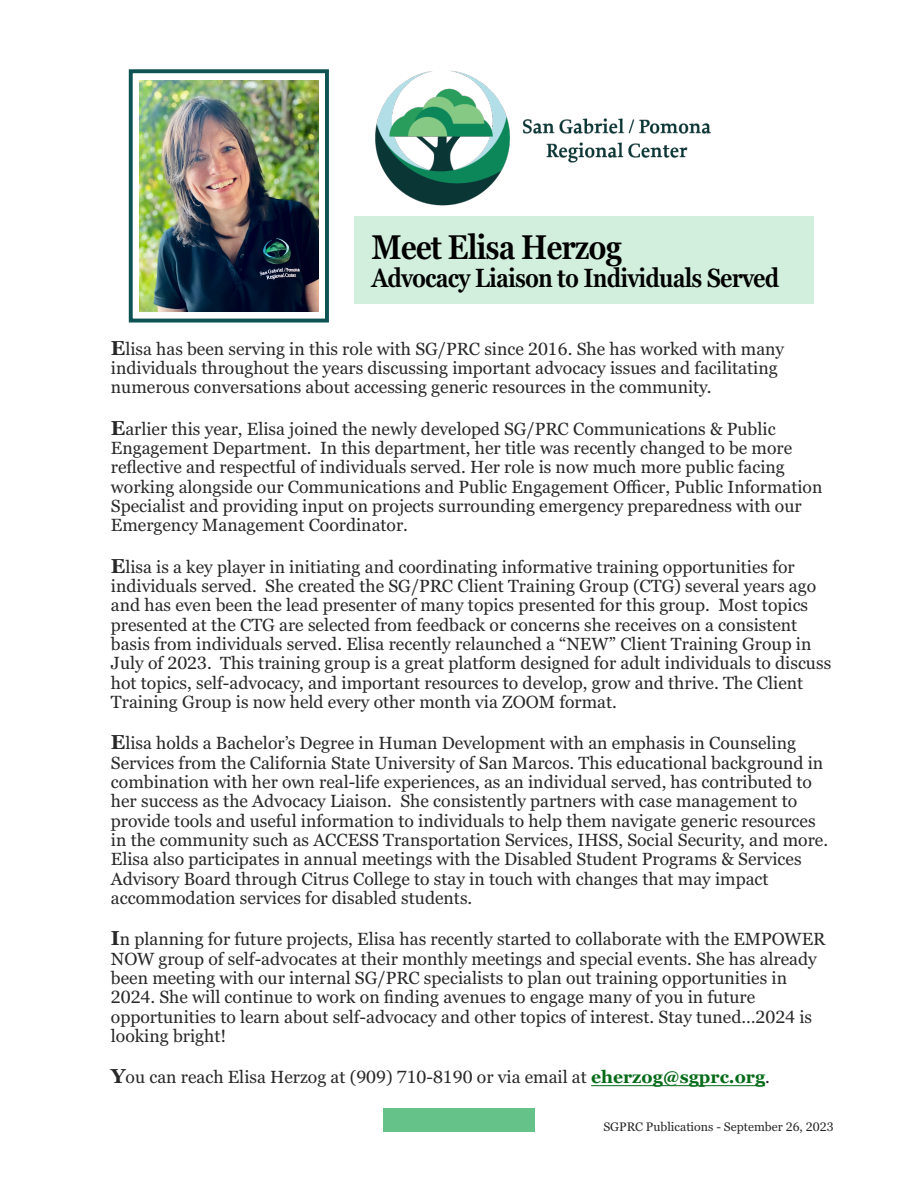
<style>
.page{position:relative;width:918px;height:1188px;background:#fff}
.page>*{position:absolute;margin:0;border:0;box-sizing:border-box;transform-origin:0 0}
.t1{font:600 condensed 34.2px "Georgia Pro";letter-spacing:-.035em;color:#000}
.t2{font:600 condensed 26.25px "Georgia Pro";letter-spacing:-.035em;color:#000}
.t3{font:17.55px/19.4px "Georgia Pro";color:rgb(34 34 34/.97)}
.t4{font:12.3px "Georgia Pro";color:rgb(34 34 34/.97)}
.s1{font-weight:700;font-size:20.1px}
.s2{font-size:17.7px}
.s3{font-weight:700;color:#066b18}
.s4{color:#222}
</style>
<div class="page">
<div style="left:355px;top:216px;width:459px;height:88px;background:#d2eedd"></div>
<hr style="left:591px;top:1085px;width:174px;height:1px;background:#066b18">
<div style="left:129px;top:69px;width:200px;height:254px;border:4px solid #0d5354"></div>
<img style="left:140px;top:80px;width:178px;height:232px">
<img style="left:375px;top:70px;width:336px;height:136px">
<div style="left:383px;top:1109px;width:152px;height:23px;background:#65c288"></div>
<h1 class="t1" style="left:371px;top:227px;width:252px">Meet Elisa Herzog</h1>
<h2 class="t2" style="left:371px;top:263px;width:409px">Advocacy Liaison to Individuals Served</h2>
<p class="t3" style="left:111px;top:339px;width:675px"><span class="s1">E</span>lisa has been serving in this role with SG/PRC since 2016. She has worked with many individuals throughout the years discussing important advocacy issues and facilitating numerous conversations about accessing generic resources in the community.</p>
<p class="t3" style="left:111px;top:420px;width:713px"><span class="s1">E</span>arlier this year, Elisa joined the newly developed SG/PRC Communications &amp; Public Engagement Department. In this department, her title was recently changed to be more reflective and respectful of individuals served. Her role is now much more public facing working alongside our Communications and Public Engagement Officer, Public Information Specialist and providing input on projects surrounding emergency preparedness with our Emergency Management Coordinator.</p>
<p class="t3" style="left:111px;top:558px;width:722px"><span class="s1">E</span>lisa is a key player in initiating and coordinating informative training opportunities for individuals served. She created the SG/PRC Client Training Group (CTG) several years ago and has even been the lead presenter of many topics presented for this group. Most topics presented at the CTG are selected from feedback or concerns she receives on a consistent basis from individuals served. Elisa recently relaunched a “NEW” Client Training Group in July of 2023. This training group is a great platform designed for adult individuals to discuss hot topics, self-advocacy, and important resources to develop, grow and thrive. The Client Training Group is now held every other month via ZOOM format.</p>
<p class="t3" style="left:111px;top:734px;width:719px"><span class="s1">E</span>lisa holds a Bachelor’s Degree in Human Development with an emphasis in Counseling Services from the California State University of San Marcos. This educational background in combination with her own real-life experiences, as an individual served, has contributed to her success as the Advocacy Liaison. She consistently partners with case management to provide tools and useful information to individuals to help them navigate generic resources in the community such as ACCESS Transportation Services, IHSS, Social Security, and more.<br>Elisa also participates in annual meetings with the Disabled Student Programs &amp; Services Advisory Board through Citrus College to stay in touch with changes that may impact accommodation services for disabled students.</p>
<p class="t3" style="left:111px;top:930px;width:716px"><span class="s1">I</span>n planning for future projects, Elisa has recently started to collaborate with the EMPOWER NOW group of self-advocates at their monthly meetings and special events. She has already been meeting with our internal SG/PRC specialists to plan out training opportunities in 2024. She will continue to work on finding avenues to engage many of you in future opportunities to learn about self-advocacy and other topics of interest. <span class="s2">Sta</span>y tuned…2024 is looking bright!</p>
<p class="t3" style="left:111px;top:1068px;width:661px"><span class="s1">Y</span>ou can reach Elisa Herzog at (909) 710-8190 or via email at <span class="s3">eherzog@sgprc.org</span><span class="s4">.</span></p>
<p class="t4" style="left:603px;top:1119px;width:232px">SGPRC Publications - September 26, 2023</p>
</div>
